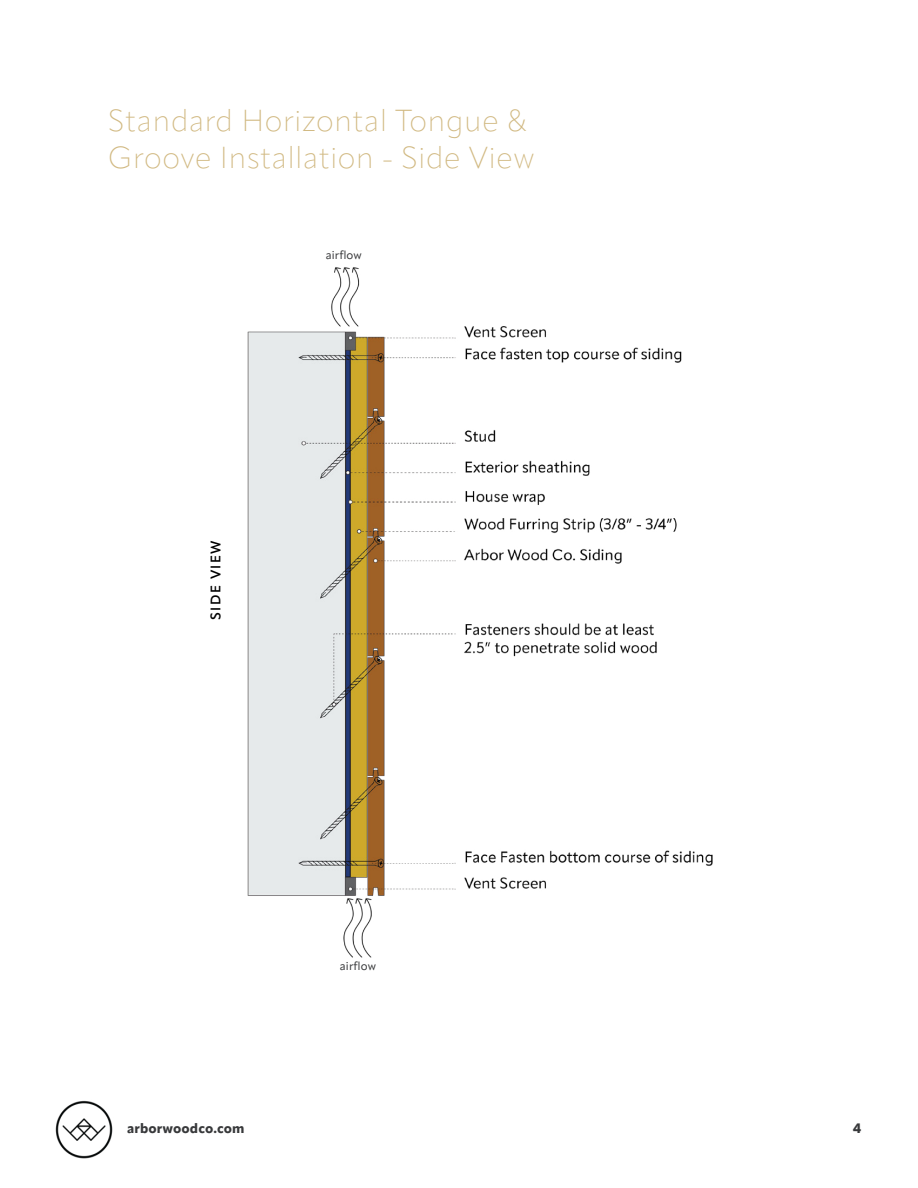
<style>
.page{position:relative;width:918px;height:1188px;background:#fff}
.page>*{position:absolute;margin:0;border:0;box-sizing:border-box;transform-origin:0 0}
.t1{font:200 30px/37.5px "Apparat";letter-spacing:.025em;color:#d1b982}
.t2{font:600 13.8px "Apparat";letter-spacing:.1em;color:#000}
.t3{font:800 13.5px "Apparat";letter-spacing:.01em;color:#38393b}
.t4{font:11.4px "Apparat";letter-spacing:.01em;color:#38393b}
</style>
<div class="page">
<img style="left:55px;top:1100px;width:58px;height:59px">
<img style="left:247px;top:326px;width:466px;height:570px">
<img style="left:335px;top:894px;width:47px;height:64px">
<img style="left:322px;top:267px;width:48px;height:64px">
<p class="t1" style="left:108px;top:102px;width:428px">Standard Horizontal Tongue &amp;<br>Groove Installation - Side View</p>
<p class="t4" style="left:326px;top:248px;width:38px">airflow</p>
<p class="t2" style="left:207px;top:620px;width:81px;rotate:-90deg">SIDE VIEW</p>
<p class="t4" style="left:340px;top:960px;width:38px">airflow</p>
<p class="t3" style="left:127px;top:1120px;width:119px">arborwoodco.com</p>
<p class="t3" style="left:853px;top:1120px;width:10px">4</p>
</div>
